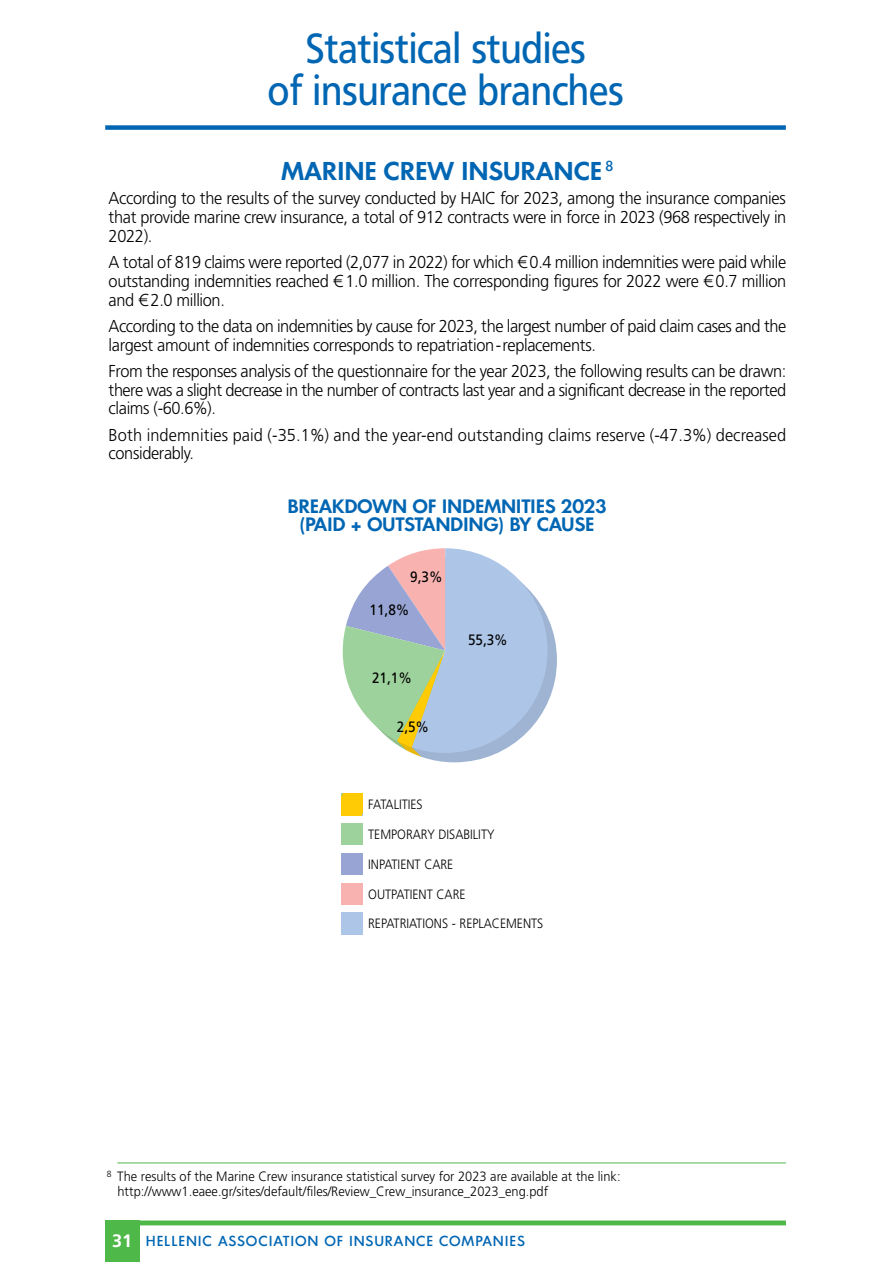
<style>
.page{position:relative;width:893px;height:1262px;background:#fff}
.page>*{position:absolute;margin:0;border:0;box-sizing:border-box;transform-origin:0 0}
.t1{font:42px/42px "PF Catalog";letter-spacing:-.02em;color:#0066b3;text-align:center;scale:.9 1}
.t2{font:24px "Art Futur H Bold";letter-spacing:-.015em;color:#0066b3}
.t3{font:18px/18px "Art Futur H Bold";letter-spacing:-.02em;color:#0066b3;text-align:center}
.t4{font:700 18px "PF Catalog";color:#fff}
.t5{font:300 17.25px/18.8px "PF Catalog";letter-spacing:-.02em;color:#000;text-align:justify;scale:.95 1}
.t6{font:300 17.25px/18.8px "PF Catalog";letter-spacing:.005em;color:#000;scale:.95 1}
.t7{font:15px "PF Catalog";color:#000;scale:.9 1}
.t8{font:300 13.5px/15px "PF Catalog";color:#000;scale:.95 1}
.t9{font:300 13.5px "PF Catalog";color:#000;scale:.9 1}
.t10{font:13.5px "Art Futur H Demi";letter-spacing:.065em;color:#0066b3}
</style>
<div class="page">
<div style="left:105px;top:125px;width:680px;height:5px;background:#0066b3"></div>
<div style="left:139px;top:1220px;width:646px;height:5px;background:#4eb848"></div>
<div style="left:105px;top:1220px;width:34px;height:42px;background:#4eb848"></div>
<svg style="left:342px;top:548px;width:215px;height:214px"></svg>
<svg style="left:341px;top:793px;width:21px;height:22px"></svg>
<svg style="left:341px;top:823px;width:21px;height:21px"></svg>
<svg style="left:341px;top:853px;width:21px;height:21px"></svg>
<svg style="left:341px;top:883px;width:21px;height:21px"></svg>
<svg style="left:341px;top:913px;width:21px;height:21px"></svg>
<hr style="left:117px;top:1162px;width:668px;height:1px;background:#4eb848">
<h1 class="t1" style="left:267px;top:30px;width:397px">Statistical studies<br>of insurance branches</h1>
<h2 class="t2" style="left:281px;top:161px;width:334px">MARINE CREW INSURANCE <sup>8</sup></h2>
<p class="t5" style="left:109px;top:190px;width:715px">According to the results of the survey conducted by HAIC for 2023, among the insurance companies that provide marine crew insurance, a total of 912 contracts were in force in 2023 (968 respectively in 2022).</p>
<p class="t5" style="left:109px;top:254px;width:714px">A total of 819 claims were reported (2,077 in 2022) for which ú0.4 million indemnities were paid while outstanding indemnities reached ú1.0 million. The corresponding figures for 2022 were ú0.7 million and ú2.0 million.</p>
<p class="t5" style="left:109px;top:318px;width:714px">According to the data on indemnities by cause for 2023, the largest number of paid claim cases and the largest amount of indemnities corresponds to repatriation-replacements.</p>
<p class="t5" style="left:109px;top:363px;width:715px">From the responses analysis of the questionnaire for the year 2023, the following results can be drawn: there was a slight decrease in the number of contracts last year and a significant decrease in the reported claims (-60.6%).</p>
<p class="t6" style="left:109px;top:426px;width:714px">Both indemnities paid (-35.1%) and the year-end outstanding claims reserve (-47.3%) decreased considerably.</p>
<p class="t3" style="left:287px;top:498px;width:321px">BREAKDOWN OF INDEMNITIES 2023 (PAID + OUTSTANDING) BY CAUSE</p>
<p class="t7" style="left:410px;top:570px;width:37px">9,3%</p>
<p class="t7" style="left:369px;top:603px;width:46px">11,8%</p>
<p class="t7" style="left:372px;top:671px;width:46px">21,1%</p>
<p class="t7" style="left:397px;top:720px;width:37px">2,5%</p>
<p class="t7" style="left:468px;top:633px;width:46px">55,3%</p>
<p class="t9" style="left:368px;top:798px;width:62px">FATALITIES</p>
<p class="t9" style="left:368px;top:828px;width:142px">TEMPORARY DISABILITY</p>
<p class="t9" style="left:368px;top:858px;width:96px">INPATIENT CARE</p>
<p class="t9" style="left:368px;top:888px;width:110px">OUTPATIENT CARE</p>
<p class="t9" style="left:368px;top:917px;width:196px">REPATRIATIONS - REPLACEMENTS</p>
<p class="t8" style="left:117px;top:1169px;width:531px;text-indent:-11px"><sup>8</sup> The results of the Marine Crew insurance statistical survey for 2023 are available at the link: http://www1.eaee.gr/sites/default/files/Review_Crew_insurance_2023_eng.pdf</p>
<p class="t4" style="left:112px;top:1232px;width:22px">31</p>
<p class="t10" style="left:146px;top:1234px;width:380px">HELLENIC ASSOCIATION OF INSURANCE COMPANIES</p>
</div>
